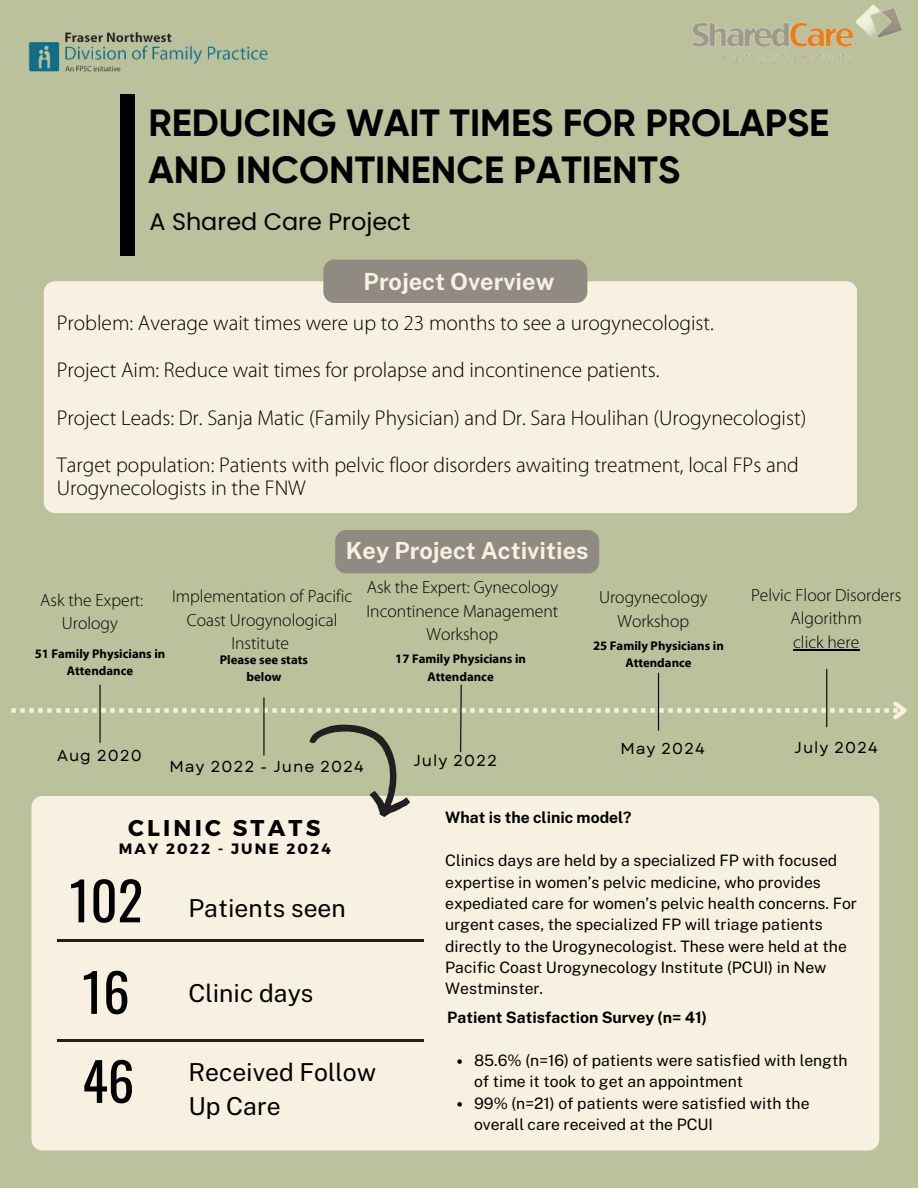
<style>
.page{position:relative;width:918px;height:1188px;background:#bbc19b}
.page>*{position:absolute;margin:0;border:0;box-sizing:border-box;transform-origin:0 0}
.t1{font:52.8px "Oswald";color:#000}
.t2{font:700 37.95px/46.2px "Gilroy";color:#000}
.t3{font:24.75px/33.8px "Public Sans";color:#000}
.t4{font:23.85px "Poppins";color:#000}
.t5{font:700 23.7px "Public Sans";color:#f8f1e2}
.t6{font:700 22.8px "Montserrat";letter-spacing:.14em;color:#000}
.t7{font:300 21.45px/23.7px "Myriad Pro";color:#000}
.t8{font:300 17.55px/23.7px "Myriad Pro";color:#000;text-align:center}
.t9{font:15.75px/21.3px "Public Sans";color:#000}
.t10{font:700 15.75px "Public Sans";color:#000}
.t11{font:15.75px "Garet";letter-spacing:.06em;color:#000}
.t12{font:700 15px "Montserrat";letter-spacing:.14em;color:#000}
.t13{font:700 12.75px/17.1px "Myriad Pro";color:#000;text-align:center}
</style>
<div class="page">
<div style="left:120px;top:94px;width:14px;height:162px;background:#000"></div>
<div style="left:44px;top:281px;width:813px;height:232px;background:#f8f1e2;border-radius:11px"></div>
<div style="left:323px;top:260px;width:264px;height:43px;background:#8f8a82;border-radius:11px"></div>
<div style="left:335px;top:530px;width:264px;height:43px;background:#8f8a82;border-radius:11px"></div>
<hr style="left:658px;top:673px;width:1px;height:57px;background:#000">
<hr style="left:826px;top:669px;width:1px;height:58px;background:#000">
<div style="left:31px;top:796px;width:848px;height:355px;background:#f8f1e2;border-radius:11px"></div>
<hr style="left:57px;top:939px;width:367px;height:2px;background:#231f20">
<hr style="left:57px;top:1039px;width:367px;height:2px;background:#231f20">
<img style="left:692px;top:4px;width:210px;height:58px">
<img style="left:28px;top:32px;width:240px;height:69px">
<svg style="left:11px;top:684px;width:896px;height:140px"></svg>
<hr style="left:793px;top:649px;width:66px;height:1px;background:#000">
<svg style="left:457px;top:1059px;width:5px;height:5px"></svg>
<svg style="left:457px;top:1102px;width:5px;height:5px"></svg>
<p class="t2" style="left:148px;top:100px;width:682px">REDUCING WAIT TIMES FOR PROLAPSE<br>AND INCONTINENCE PATIENTS</p>
<h5 class="t4" style="left:150px;top:205px;width:262px">A Shared Care Project</h5>
<h5 class="t5" style="left:364px;top:267px;width:192px">Project Overview</h5>
<p class="t7" style="left:57px;top:313px;width:659px">Problem: Average wait times were up to 23 months to see a urogynecologist.</p>
<h2 class="t7" style="left:57px;top:360px;width:604px">Project Aim: Reduce wait times for prolapse and incontinence patients.</h2>
<h4 class="t7" style="left:57px;top:407px;width:751px">Project Leads: Dr. Sanja Matic (Family Physician) and Dr. Sara Houlihan (Urogynecologist)</h4>
<h3 class="t7" style="left:57px;top:455px;width:744px">Target population: Patients with pelvic floor disorders awaiting treatment, local FPs and<br>Urogynecologists in the FNW</h3>
<h5 class="t5" style="left:346px;top:536px;width:244px">Key Project Activities</h5>
<p class="t8" style="left:367px;top:577px;width:193px">Ask the Expert: Gynecology<br>Incontinence Management<br>Workshop</p>
<p class="t8" style="left:172px;top:586px;width:182px">Implementation of Pacific<br>Coast Urogynological<br>Institute</p>
<h5 class="t8" style="left:40px;top:590px;width:105px">Ask the Expert:<br>Urology</h5>
<h3 class="t8" style="left:599px;top:587px;width:110px">Urogynecology<br>Workshop</h3>
<p class="t13" style="left:593px;top:638px;width:132px">25 Family Physicians in<br>Attendance</p>
<p class="t13" style="left:35px;top:646px;width:132px">51 Family Physicians in<br>Attendance</p>
<p class="t13" style="left:395px;top:652px;width:132px">17 Family Physicians in<br>Attendance</p>
<p class="t13" style="left:220px;top:653px;width:90px">Please see stats below</p>
<h6 class="t11" style="left:57px;top:744px;width:86px">Aug 2020</h6>
<h6 class="t11" style="left:170px;top:756px;width:196px">May 2022 - June 2024</h6>
<p class="t11" style="left:413px;top:749px;width:85px">July 2022</p>
<h6 class="t11" style="left:620px;top:737px;width:86px">May 2024</h6>
<h6 class="t8" style="left:751px;top:585px;width:152px">Pelvic Floor Disorders<br>Algorithm<br>click here</h6>
<h6 class="t11" style="left:794px;top:736px;width:85px">July 2024</h6>
<p class="t6" style="left:128px;top:813px;width:194px">CLINIC STATS</p>
<p class="t12" style="left:119px;top:839px;width:214px">MAY 2022 - JUNE 2024</p>
<p class="t1" style="left:69px;top:859px;width:75px">102</p>
<p class="t3" style="left:188px;top:891px;width:159px">Patients seen</p>
<p class="t1" style="left:82px;top:951px;width:49px">16</p>
<p class="t3" style="left:188px;top:977px;width:127px">Clinic days</p>
<p class="t1" style="left:82px;top:1040px;width:54px">46</p>
<p class="t3" style="left:188px;top:1055px;width:189px">Received Follow<br>Up Care</p>
<p class="t10" style="left:445px;top:808px;width:188px">What is the clinic model?</p>
<p class="t9" style="left:445px;top:850px;width:413px">Clinics days are held by a specialized FP with focused expertise in women’s pelvic medicine, who provides expediated care for women’s pelvic health concerns. For urgent cases, the specialized FP will triage patients directly to the Urogynecologist. These were held at the Pacific Coast Urogynecology Institute (PCUI) in New Westminster.</p>
<p class="t10" style="left:447px;top:1008px;width:261px">Patient Satisfaction Survey (n= 41)</p>
<h1 class="t9" style="left:474px;top:1050px;width:375px">85.6% (n=16) of patients were satisfied with length of time it took to get an appointment</h1>
<h4 class="t9" style="left:474px;top:1092px;width:337px">99% (n=21) of patients were satisfied with the overall care received at the PCUI</h4>
</div>
